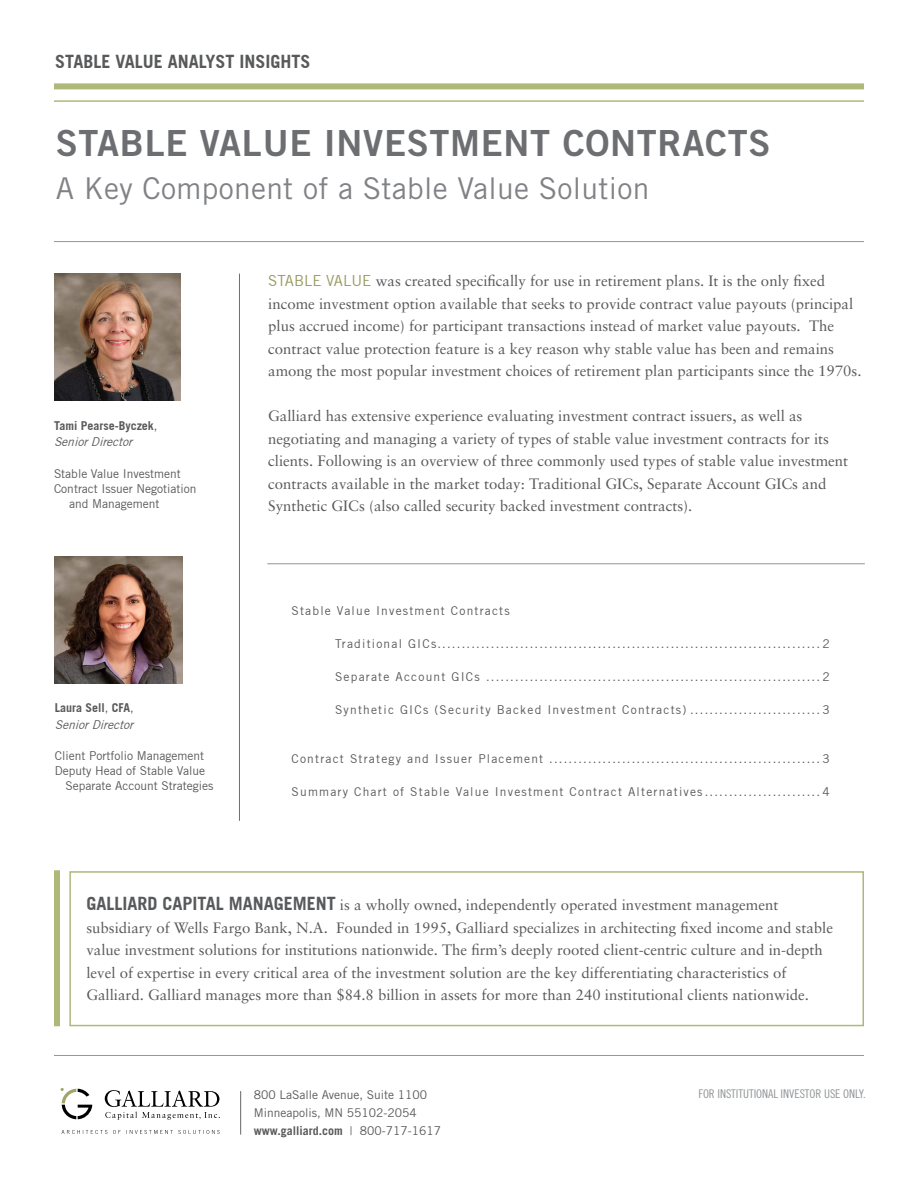
<style>
.page{position:relative;width:918px;height:1188px;background:#fff}
.page>*{position:absolute;margin:0;border:0;box-sizing:border-box;transform-origin:0 0}
.t1{font:36px "Trade Gothic LT Std Bd 2";letter-spacing:.02em;color:#6d6e71}
.t2{font:30px "Trade Gothic LT Std";letter-spacing:.01em;color:#808285}
.t3{font:700 18px "Trade Gothic";color:#58595b}
.t4{font:15px/22.5px "Sabon";color:#58595b}
.t5{font:12px "Trade Gothic";letter-spacing:.1em;color:#58595b}
.t6{font:12px "Trade Gothic";color:#58595b}
.t7{font:12px/18px "Trade Gothic LT Std";color:#58595b}
.t8{font:700 12px/16.5px "Trade Gothic";color:#58595b}
.t9{font:12px "Trade Gothic LT Std Cn 18";letter-spacing:-.005em;color:#939598}
.t10{font:italic 12px/16.5px "Trade Gothic";color:#58595b}
.s1{font-weight:400}
.s2{font-weight:400;font-style:italic}
.s3{font-weight:700;font-style:normal}
.s4{font-style:normal}
.s5{font-family:"Trade Gothic";color:#989a60}
.s6{font-family:"Trade Gothic";font-weight:700;font-size:18px}
.s7{font-weight:700}
.s8{font-family:"Trade Gothic"}
</style>
<div class="page">
<hr style="left:240px;top:1091px;width:1px;height:44px;background:#656669">
<hr style="left:239px;top:274px;width:1px;height:547px;background:#6d6e71">
<svg style="left:61px;top:1088px;width:159px;height:46px"></svg>
<img style="left:54px;top:274px;width:127px;height:127px">
<img style="left:55px;top:556px;width:127px;height:127px">
<hr style="left:54px;top:1055px;width:810px;height:1px;background:#939598">
<hr style="left:54px;top:241px;width:810px;height:1px;background:#939598">
<div style="left:54px;top:870px;width:6px;height:156px;background:#aeb979"></div>
<div style="left:69px;top:871px;width:795px;height:155px;border:2px solid #aeb979"></div>
<hr style="left:267px;top:563px;width:598px;height:1px;background:#939598">
<div style="left:54px;top:83px;width:810px;height:6px;background:#aeb979"></div>
<hr style="left:54px;top:100px;width:810px;height:2px;background:#aeb979">
<p class="t3" style="left:55px;top:51px;width:20px">Stable</p>
<p class="t3" style="left:116px;top:51px;width:63px">Value anal</p>
<p class="t3" style="left:206px;top:51px;width:43px">yst insig</p>
<p class="t3" style="left:281px;top:51px;width:21px">hts</p>
<h1 class="t1" style="left:56px;top:120px;width:713px">STABLE VALUE INVESTMENT CONTRACTS</h1>
<h2 class="t2" style="left:56px;top:170px;width:595px">A Key Component of a Stable Value Solution</h2>
<p class="t8" style="left:54px;top:417px;width:105px">Tami Pearse-Byczek<span class="s1">,<br></span><span class="s2">SeniorDirector</span></p>
<p class="t6" style="left:54px;top:466px;width:128px">Stable Value Investment</p>
<p class="t6" style="left:54px;top:481px;width:144px">Contract Issuer Negotiation</p>
<p class="t6" style="left:69px;top:496px;width:92px">and Management</p>
<p class="t10" style="left:55px;top:700px;width:84px"><span class="s3">Laura Sell</span><span class="s4">,</span> <span class="s3">CFA</span><span class="s4">,<br></span>SeniorDirector</p>
<p class="t6" style="left:55px;top:749px;width:151px">Client Portfolio Management</p>
<p class="t5" style="left:55px;top:764px;width:152px">Deputy Head of Stable Value</p>
<p class="t6" style="left:65px;top:779px;width:149px">Separate Account Strategies</p>
<p class="t4" style="left:268px;top:270px;width:595px"><span class="s5">Stable value</span> was created specifically for use in retirement plans. It is the only fixed income investment option available that seeks to provide contract value payouts (principal plus accrued income) for participant transactions instead of market value payouts. The contract value protection feature is a key reason why stable value has been and remains among the most popular investment choices of retirement plan participants since the 1970s.</p>
<p class="t4" style="left:268px;top:405px;width:582px">Galliard has extensive experience evaluating investment contract issuers, as well as negotiating and managing a variety of types of stable value investment contracts for its clients. Following is an overview of three commonly used types of stable value investment contracts available in the market today: Traditional GICs, Separate Account GICs and Synthetic GICs (also called security backed investment contracts).</p>
<p class="t5" style="left:292px;top:603px;width:220px">Stable Value Investment Contracts</p>
<p class="t5" style="left:292px;top:636px;width:26px">T</p>
<p class="t5" style="left:342px;top:636px;width:490px">raditional GICs...............................................................................2</p>
<p class="t5" style="left:335px;top:669px;width:496px">Separate Account GICs .....................................................................2</p>
<p class="t5" style="left:335px;top:702px;width:496px">Synthetic GICs (Security Backed Investment Contracts) ...........................3</p>
<p class="t5" style="left:292px;top:751px;width:540px">Contract Strategy and Issuer Placement ........................................................3</p>
<p class="t5" style="left:292px;top:784px;width:540px">Summary Chart of Stable Value Investment Contract Alternatives........................4</p>
<p class="t4" style="left:86px;top:894px;width:748px"><span class="s6">GALLIARD CAPITAL MANAGEMENT</span> is a wholly owned, independently operated investment management subsidiary of Wells Fargo Bank, N.A. Founded in 1995, Galliard specializes in architecting fixed income and stable value investment solutions for institutions nationwide. The firm’s deeply rooted client-centric culture and in-depth level of expertise in every critical area of the investment solution are the key differentiating characteristics of Galliard. Galliard manages more than $84.8 billion in assets for more than 240 institutional clients nationwide.</p>
<p class="t7" style="left:254px;top:1085px;width:189px">800 LaSalle Avenue, Suite 1100<br>Minneapolis, MN 55102-2054 <span class="s7">www.galliard.com</span> | <span class="s8">800-717-1617</span></p>
<p class="t9" style="left:698px;top:1087px;width:169px">FOR INSTITUTIONAL INVESTOR USE ONLY.</p>
</div>
